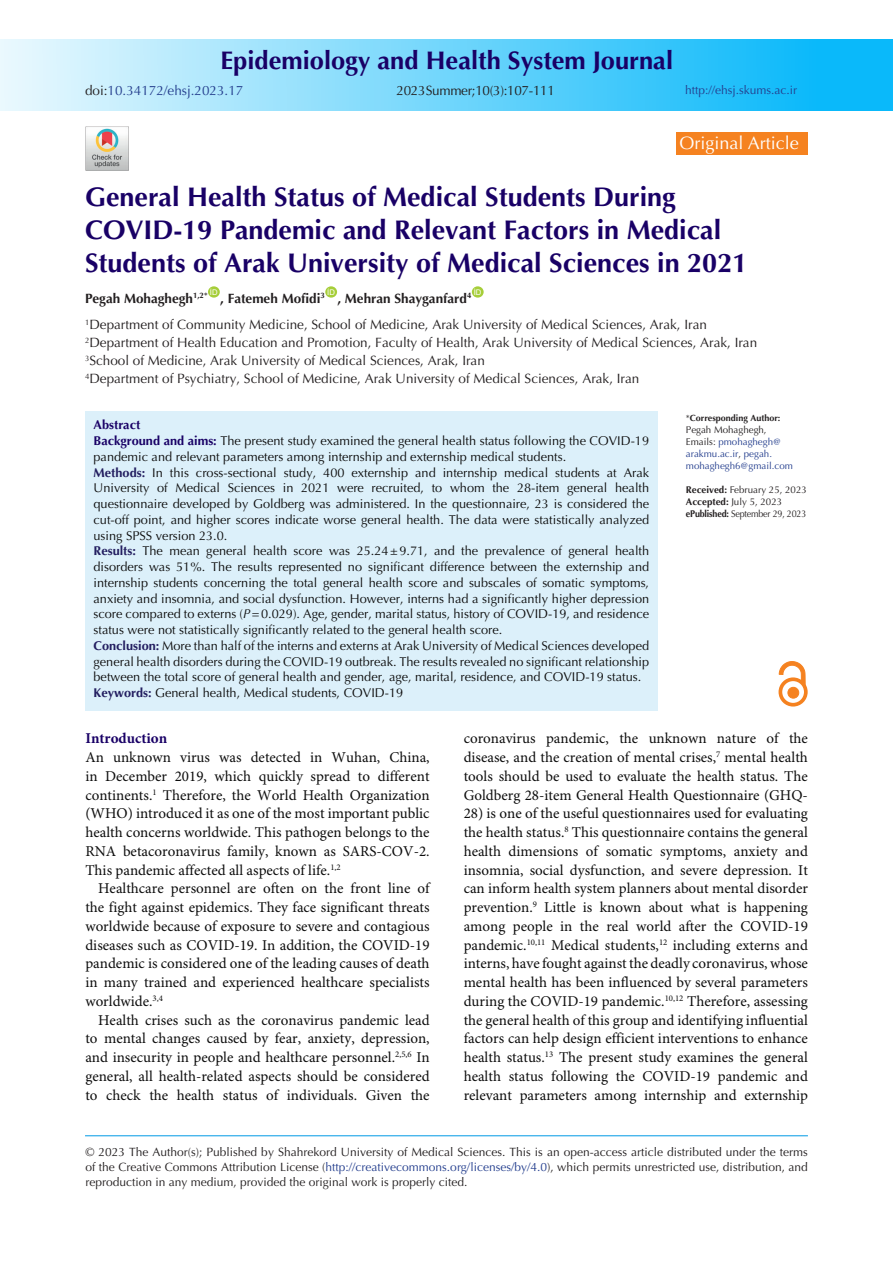
<style>
.page{position:relative;width:893px;height:1263px;background:#fff}
.page>*{position:absolute;margin:0;border:0;box-sizing:border-box;transform-origin:0 0}
.t1{font:700 27px/33px "Optima LT Std";color:#190066}
.t2{font:700 25.5px "Optima LT Std";color:#190066}
.t3{font:18px "Optima LT Std";color:#fff}
.t4{font:15px/18.8px "Minion Pro";color:#0d0d0d;text-align:justify}
.t5{font:700 15px "Minion Pro";color:#190066}
.t6{font:13.5px "Optima LT Std";color:#231f20}
.t7{font:700 13.5px "Optima LT Std";color:#231f20}
.t8{font:13.5px "Optima LT Std";color:#253f8e}
.t9{font:13.5px "Optima LT Std";letter-spacing:-.025em;color:#231f20}
.t10{font:12.75px/15.8px "Optima LT Std";color:#0d0d0d;text-align:justify}
.t11{font:700 12.75px "Optima LT Std";color:#190066}
.t12{font:12px/15px "Optima LT Std";color:#231f20;text-align:justify}
.t13{font:12px "Optima LT Std";color:#253f8e}
.t14{font:9.75px "Optima LT Std";color:#231f20}
.t15{font:9.75px/12px "Optima LT Std";color:#253f8e}
.t16{font:9.75px "Optima LT Std";letter-spacing:-.02em;color:#231f20;scale:.92 1}
.t17{font:700 9px "Optima LT Std";color:#231f20}
.t18{font:7.8px "Arial";color:#fff}
.s1{color:#231f20}
.s2{font-weight:700;color:#190166}
.s3{font-weight:700;color:#231e60}
.s4{font-style:italic}
.s5{font-weight:400}
.s6{font-weight:700}
.s7{color:#253f8e}
</style>
<div class="page">
<div style="left:0;top:39px;width:893px;height:72px;background:linear-gradient(to right,#e9f8fe,#00b4f9)"></div>
<hr style="left:85px;top:1135px;width:723px;height:1px;background:#0099e5">
<div style="left:208px;top:286px;width:12px;height:12px;background:#a6ce39;border-radius:50%"></div>
<div style="left:325px;top:286px;width:12px;height:12px;background:#a6ce39;border-radius:50%"></div>
<div style="left:472px;top:286px;width:12px;height:12px;background:#a6ce39;border-radius:50%"></div>
<div style="left:676px;top:132px;width:132px;height:23px;background:#f58220"></div>
<div style="left:85px;top:411px;width:573px;height:300px;background:#dcf0fa"></div>
<div style="left:788px;top:687px;width:11px;height:11px;background:#f58220;border-radius:50%"></div>
<div style="left:788px;top:687px;width:11px;height:11px;border:1px solid #f58220;border-radius:50%"></div>
<div style="left:778px;top:677px;width:30px;height:29px;border:4px solid #f58220;border-radius:50%"></div>
<svg style="left:779px;top:661px;width:26px;height:24px"></svg>
<img style="left:85px;top:127px;width:43px;height:43px">
<p class="t2" style="left:221px;top:45px;width:454px">Epidemiology and Health System Journal</p>
<p class="t8" style="left:85px;top:83px;width:160px"><span class="s1">doi:</span>10.34172/ehsj.2023.17</p>
<p class="t9" style="left:396px;top:83px;width:160px">2023 Summer;10(3):107-111</p>
<p class="t13" style="left:685px;top:83px;width:114px">http://ehsj.skums.ac.ir</p>
<p class="t3" style="left:679px;top:132px;width:121px">Original Article</p>
<p class="t1" style="left:85px;top:181px;width:664px">General Health Status of Medical Students During<br>COVID-19 Pandemic and Relevant Factors in Medical<br>Students of Arak University of Medical Sciences in 2021</p>
<p class="t7" style="left:85px;top:290px;width:124px">Pegah Mohaghegh<sup>1,2*</sup></p>
<p class="t18" style="left:474px;top:287px;width:9px">ID</p>
<p class="t6" style="left:85px;top:317px;width:623px"><sup>1</sup>Department of Community Medicine, School of Medicine, Arak University of Medical Sciences, Arak, Iran</p>
<p class="t6" style="left:85px;top:335px;width:674px"><sup>2</sup>Department of Health Education and Promotion, Faculty of Health, Arak University of Medical Sciences, Arak, Iran</p>
<p class="t6" style="left:85px;top:353px;width:401px"><sup>3</sup>School of Medicine, Arak University of Medical Sciences, Arak, Iran</p>
<p class="t6" style="left:85px;top:371px;width:556px"><sup>4</sup>Department of Psychiatry, School of Medicine, Arak University of Medical Sciences, Arak, Iran</p>
<p class="t18" style="left:210px;top:287px;width:9px">ID</p>
<p class="t18" style="left:327px;top:287px;width:9px">ID</p>
<p class="t7" style="left:220px;top:290px;width:106px">, Fatemeh Mofidi<sup>3</sup></p>
<p class="t7" style="left:337px;top:290px;width:135px">, Mehran Shayganfard<sup>4</sup></p>
<p class="t11" style="left:94px;top:417px;width:48px">Abstract</p>
<p class="t10" style="left:94px;top:433px;width:557px"><span class="s2">Background and aims:</span> The present study examined the general health status following the COVID-19 pandemic and relevant parameters among internship and externship medical students.</p>
<p class="t10" style="left:94px;top:464px;width:557px"><span class="s3">Methods:</span> In this cross-sectional study, 400 externship and internship medical students at Arak University of Medical Sciences in 2021 were recruited, to whom the 28-item general health questionnaire developed by Goldberg was administered. In the questionnaire, 23 is considered the cut-off point, and higher scores indicate worse general health. The data were statistically analyzed using SPSS version 23.0.</p>
<p class="t10" style="left:94px;top:543px;width:557px"><span class="s3">Results:</span> The mean general health score was 25.24±9.71, and the prevalence of general health disorders was 51%. The results represented no significant difference between the externship and internship students concerning the total general health score and subscales of somatic symptoms, anxiety and insomnia, and social dysfunction. However, interns had a significantly higher depression score compared to externs (<span class="s4">P</span>=0.029). Age, gender, marital status, history of COVID-19, and residence status were not statistically significantly related to the general health score.</p>
<p class="t10" style="left:94px;top:638px;width:557px"><span class="s3">Conclusion:</span> More than half of the interns and externs at Arak University of Medical Sciences developed general health disorders during the COVID-19 outbreak. The results revealed no significant relationship between the total score of general health and gender, age, marital, residence, and COVID-19 status.</p>
<p class="t10" style="left:94px;top:685px;width:311px"><span class="s3">Keywords:</span> General health, Medical students, COVID-19</p>
<p class="t17" style="left:686px;top:413px;width:96px"><span class="s5">*</span>Corresponding Author:</p>
<p class="t14" style="left:686px;top:424px;width:82px">Pegah Mohaghegh,</p>
<p class="t15" style="left:686px;top:436px;width:108px"><span class="s1">Emails:</span> pmohaghegh@ arakmu.ac.ir<span class="s1">,</span> pegah. mohaghegh6@gmail.com</p>
<p class="t14" style="left:686px;top:484px;width:122px"><span class="s6">Received:</span> February 25, 2023</p>
<p class="t14" style="left:686px;top:496px;width:98px"><span class="s6">Accepted:</span> July 5, 2023</p>
<p class="t16" style="left:686px;top:508px;width:132px"><span class="s6">ePublished:</span> September 29, 2023</p>
<p class="t5" style="left:85px;top:728px;width:83px">Introduction</p>
<p class="t4" style="left:85px;top:749px;width:346px">An unknown virus was detected in Wuhan, China, in December 2019, which quickly spread to different continents.<sup>1</sup> Therefore, the World Health Organization (WHO) introduced it as one of the most important public health concerns worldwide. This pathogen belongs to the RNA betacoronavirus family, known as SARS-COV-2.<br>This pandemic affected all aspects of life.<sup>1,2</sup></p>
<p class="t4" style="left:85px;top:880px;width:346px;text-indent:13px">Healthcare personnel are often on the front line of the fight against epidemics. They face significant threats worldwide because of exposure to severe and contagious diseases such as COVID-19. In addition, the COVID-19 pandemic is considered one of the leading causes of death in many trained and experienced healthcare specialists worldwide.<sup>3,4</sup></p>
<p class="t4" style="left:85px;top:1011px;width:346px;text-indent:13px">Health crises such as the coronavirus pandemic lead to mental changes caused by fear, anxiety, depression, and insecurity in people and healthcare personnel.<sup>2,5,6</sup> In general, all health-related aspects should be considered to check the health status of individuals. Given the</p>
<p class="t4" style="left:464px;top:730px;width:346px">coronavirus pandemic, the unknown nature of the disease, and the creation of mental crises,<sup>7</sup> mental health tools should be used to evaluate the health status. The Goldberg 28-item General Health Questionnaire (GHQ-</p>
<p class="t4" style="left:464px;top:805px;width:346px">28) is one of the useful questionnaires used for evaluating the health status.<sup>8</sup> This questionnaire contains the general health dimensions of somatic symptoms, anxiety and insomnia, social dysfunction, and severe depression. It can inform health system planners about mental disorder prevention.<sup>9</sup> Little is known about what is happening among people in the real world after the COVID-19 pandemic.<sup>10,11</sup> Medical students,<sup>12</sup> including externs and interns, have fought against the deadly coronavirus, whose mental health has been influenced by several parameters during the COVID-19 pandemic.<sup>10,12</sup> Therefore, assessing the general health of this group and identifying influential factors can help design efficient interventions to enhance health status.<sup>13</sup> The present study examines the general health status following the COVID-19 pandemic and relevant parameters among internship and externship</p>
<p class="t12" style="left:85px;top:1144px;width:724px">© 2023 The Author(s); Published by Shahrekord University of Medical Sciences. This is an open-access article distributed under the terms of the Creative Commons Attribution License (<span class="s7">http://creativecommons.org/licenses/by/4.0</span>), which permits unrestricted use, distribution, and reproduction in any medium, provided the original work is properly cited.</p>
</div>
